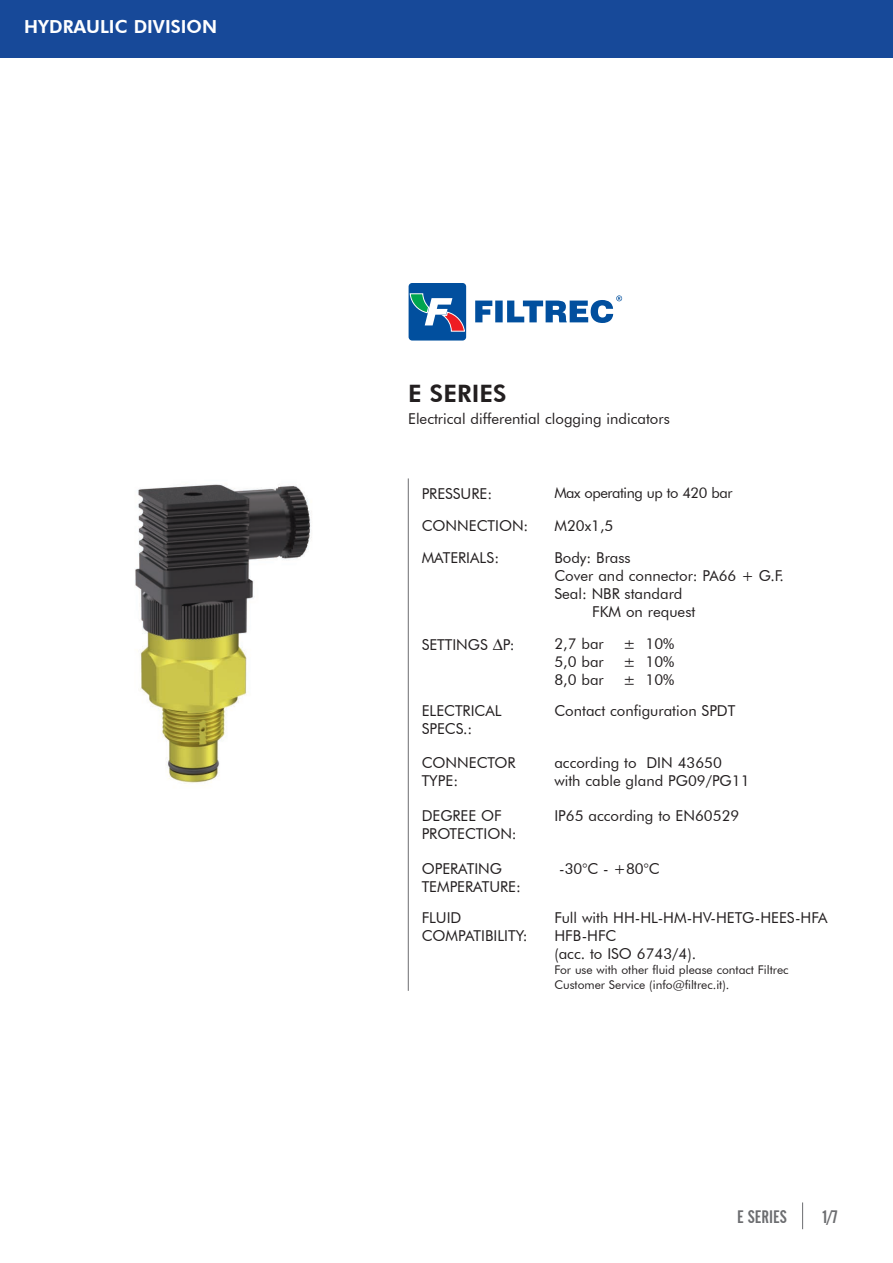
<style>
.page{position:relative;width:893px;height:1263px;background:#fff}
.page>*{position:absolute;margin:0;border:0;box-sizing:border-box;transform-origin:0 0}
.t1{font:800 24px "Futura BT";color:#231f20}
.t2{font:800 18px "Futura BT";color:#fff}
.t3{font:18px "Alternate Gothic No 2 BT";color:#6c6d70}
.t4{font:15px/18px "Futura BT";color:#231f20}
.t5{font:14.7px "Futura BT";letter-spacing:-.03em;color:#231f20}
.t6{font:12px/14.4px "Futura BT";color:#231f20}
</style>
<div class="page">
<img style="left:135px;top:484px;width:177px;height:302px">
<svg style="left:409px;top:283px;width:57px;height:58px;background:#356ca2"></svg>
<svg style="left:475px;top:295px;width:147px;height:28px"></svg>
<div style="left:0;top:0;width:893px;height:57px;background:#174999"></div>
<svg style="left:802px;top:1202px;width:1px;height:27px"></svg>
<hr style="left:408px;top:478px;width:1px;height:513px;background:#6c6d70">
<p class="t2" style="left:24px;top:16px;width:194px">HYDRAULIC DIVISION</p>
<h1 class="t1" style="left:408px;top:379px;width:100px">E SERIES</h1>
<p class="t4" style="left:408px;top:409px;width:263px">Electrical differential clogging indicators</p>
<p class="t4" style="left:422px;top:484px;width:72px">PRESSURE:</p>
<p class="t5" style="left:554px;top:484px;width:180px">Max operating up to 420 bar</p>
<p class="t4" style="left:422px;top:516px;width:108px">CONNECTION:</p>
<p class="t4" style="left:554px;top:516px;width:60px">M20x1,5</p>
<p class="t4" style="left:422px;top:548px;width:79px">MATERIALS:</p>
<p class="t4" style="left:554px;top:548px;width:78px">Body: Brass</p>
<p class="t4" style="left:554px;top:566px;width:231px">Cover and connector: PA66 + G.F.</p>
<p class="t4" style="left:554px;top:584px;width:130px">Seal: NBR standard</p>
<p class="t4" style="left:592px;top:602px;width:105px">FKM on request</p>
<p class="t4" style="left:422px;top:635px;width:94px">SETTINGS ∆P:</p>
<p class="t4" style="left:554px;top:634px;width:51px">2,7 bar</p>
<p class="t4" style="left:623px;top:634px;width:53px">± 10%</p>
<p class="t4" style="left:554px;top:652px;width:51px">5,0 bar</p>
<p class="t4" style="left:623px;top:652px;width:53px">± 10%</p>
<p class="t4" style="left:554px;top:670px;width:51px">8,0 bar</p>
<p class="t4" style="left:623px;top:670px;width:53px">± 10%</p>
<p class="t4" style="left:422px;top:701px;width:81px">ELECTRICAL<br>SPECS.:</p>
<p class="t4" style="left:554px;top:701px;width:183px">Contact configuration SPDT</p>
<p class="t4" style="left:422px;top:754px;width:95px">CONNECTOR<br>TYPE:</p>
<p class="t4" style="left:554px;top:754px;width:197px">according to DIN 43650 with cable gland PG09/PG11</p>
<p class="t4" style="left:422px;top:806px;width:96px">DEGREE OF<br>PROTECTION:</p>
<p class="t4" style="left:554px;top:806px;width:186px">IP65 according to EN60529</p>
<p class="t4" style="left:422px;top:859px;width:101px">OPERATING<br>TEMPERATURE:</p>
<p class="t4" style="left:559px;top:859px;width:102px">-30°C - +80°C</p>
<p class="t4" style="left:422px;top:908px;width:107px">FLUID<br>COMPATIBILITY:</p>
<p class="t4" style="left:554px;top:908px;width:275px">Full with HH-HL-HM-HV-HETG-HEES-HFA<br>HFB-HFC<br>(acc. to ISO 6743/4).</p>
<p class="t6" style="left:554px;top:963px;width:236px">For use with other fluid please contact Filtrec<br>Customer Service (info@filtrec.it).</p>
<p class="t3" style="left:737px;top:1207px;width:51px">E SERIES</p>
<p class="t3" style="left:823px;top:1207px;width:16px">1/7</p>
</div>
